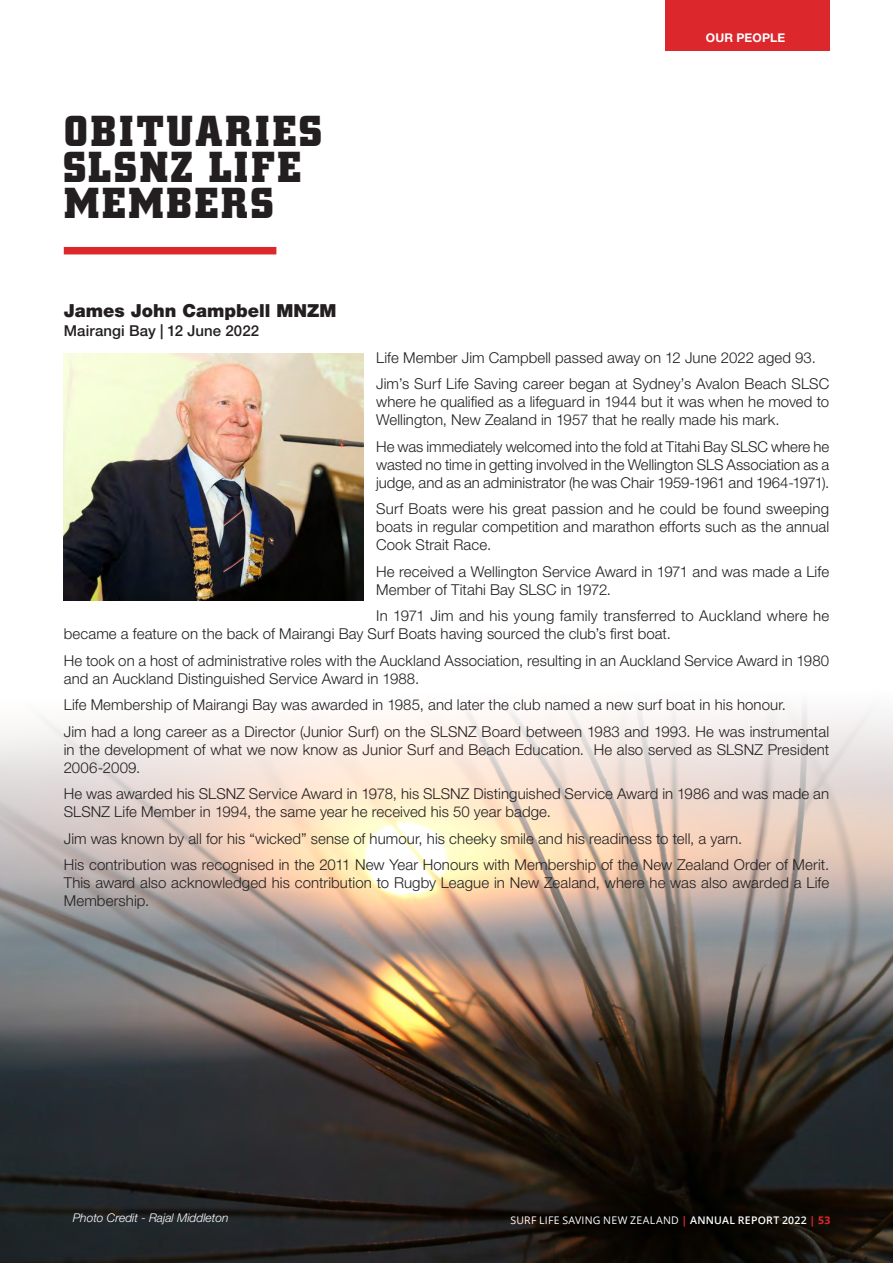
<style>
.page{position:relative;width:893px;height:1263px;background:#fff}
.page>*{position:absolute;margin:0;border:0;box-sizing:border-box;transform-origin:0 0}
.Our_people_text{font:700 45px "Centrum";letter-spacing:.055em;color:#231f20}
.text{font:900 18px "Helvetica Neue LT Pro";color:#231f20}
.t1{font:300 15px/18px "Helvetica Neue LT Pro";letter-spacing:.005em;color:#231f20;text-align:justify}
.text-2{font:500 15px "Helvetica Neue LT Pro";letter-spacing:.005em;color:#231f20}
.t2{font:700 15px "Helvetica Neue LT Pro";color:#fff}
.Sports_results_text{font:italic 300 12px "Helvetica Neue LT Pro";color:#fff}
.t3{font:700 12px "Helvetica Neue LT Pro";letter-spacing:.015em;color:#fff}
.t4{font:10.5px "Open Sans";letter-spacing:.025em;color:#fff}
.s1{font-weight:700;color:#dc272d}
.s2{font-weight:600}
</style>
<div class="page">
<div style="left:665px;top:0;width:164px;height:51px;background:#dc272d"></div>
<img style="left:0;top:1042px;width:893px;height:221px">
<div style="left:64px;top:247px;width:212px;height:7px;background:#dc272d"></div>
<img style="left:0;top:468px;width:893px;height:574px">
<img style="left:64px;top:354px;width:299px;height:246px">
<p class="Our_people_text" style="left:64px;top:106px;width:259px">OBITUARIES</p>
<p class="Our_people_text" style="left:64px;top:142px;width:239px">SLSNZ LIFE</p>
<p class="Our_people_text" style="left:64px;top:178px;width:211px">MEMBERS</p>
<p class="text" style="left:64px;top:300px;width:274px">James John Campbell MNZM</p>
<p class="text-2" style="left:64px;top:322px;width:197px">Mairangi Bay | 12 June 2022</p>
<p class="t2" style="left:743px;top:29px;width:81px">Our People</p>
<p class="t3" style="left:706px;top:30px;width:81px">OUR PEOPLE</p>
<p class="t1" style="left:376px;top:348px;width:441px">Life Member Jim Campbell passed away on 12 June 2022 aged 93.</p>
<p class="t1" style="left:376px;top:375px;width:455px">Jim’s Surf Life Saving career began at Sydney’s Avalon Beach SLSC where he qualified as a lifeguard in 1944 but it was when he moved to Wellington, New Zealand in 1957 that he really made his mark.</p>
<p class="t1" style="left:376px;top:437px;width:455px">He was immediately welcomed into the fold at Titahi Bay SLSC where he wasted no time in getting involved in the Wellington SLS Association as a judge, and as an administrator (he was Chair 1959-1961 and 1964-1971).</p>
<p class="t1" style="left:376px;top:500px;width:454px">Surf Boats were his great passion and he could be found sweeping boats in regular competition and marathon efforts such as the annual Cook Strait Race.</p>
<p class="t1" style="left:376px;top:562px;width:454px">He received a Wellington Service Award in 1971 and was made a Life<br>Member of Titahi Bay SLSC in 1972.</p>
<p class="t1" style="left:64px;top:607px;width:767px;text-indent:312px">In 1971 Jim and his young family transferred to Auckland where he became a feature on the back of Mairangi Bay Surf Boats having sourced the club’s first boat.</p>
<p class="t1" style="left:64px;top:651px;width:767px">He took on a host of administrative roles with the Auckland Association, resulting in an Auckland Service Award in 1980 and an Auckland Distinguished Service Award in 1988.</p>
<p class="t1" style="left:64px;top:696px;width:724px">Life Membership of Mairangi Bay was awarded in 1985, and later the club named a new surf boat in his honour.</p>
<p class="t1" style="left:64px;top:722px;width:767px">Jim had a long career as a Director (Junior Surf) on the SLSNZ Board between 1983 and 1993. He was instrumental in the development of what we now know as Junior Surf and Beach Education. He also served as SLSNZ President 2006-2009.</p>
<p class="t1" style="left:64px;top:785px;width:767px">He was awarded his SLSNZ Service Award in 1978, his SLSNZ Distinguished Service Award in 1986 and was made an<br>SLSNZ Life Member in 1994, the same year he received his 50 year badge.</p>
<p class="t1" style="left:64px;top:829px;width:680px">Jim was known by all for his “wicked” sense of humour, his cheeky smile and his readiness to tell, a yarn.</p>
<p class="t1" style="left:64px;top:856px;width:767px">His contribution was recognised in the 2011 New Year Honours with Membership of the New Zealand Order of Merit.<br>This award also acknowledged his contribution to Rugby League in New Zealand, where he was also awarded a Life Membership.</p>
<p class="Sports_results_text" style="left:73px;top:1210px;width:157px">Photo Credit - Rajal Middleton</p>
<p class="t4" style="left:510px;top:1213px;width:322px">SURF LIFE SAVING NEW ZEALAND <span class="s1">|</span> <span class="s2">ANNUAL REPORT 2022</span> <span class="s1">| 53</span></p>
</div>
